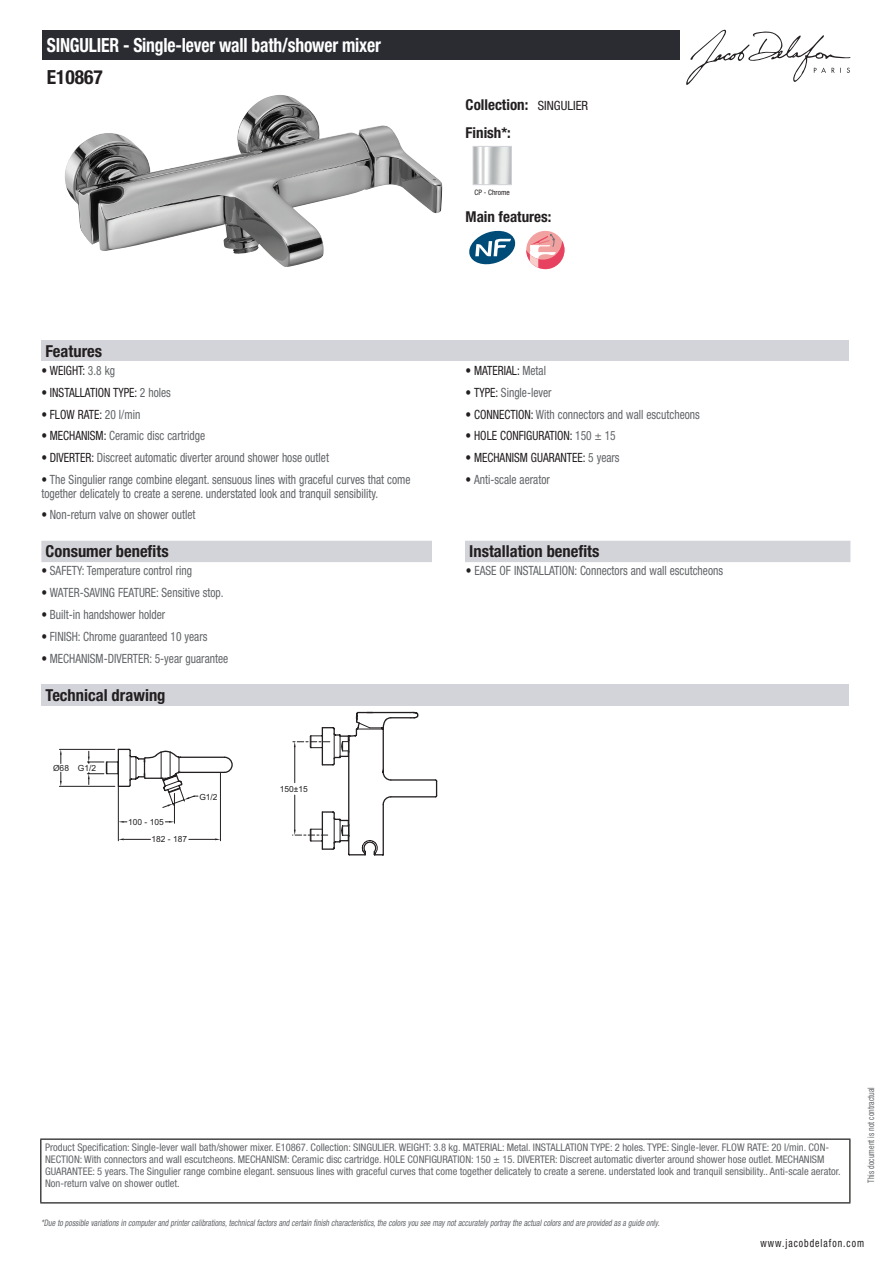
<style>
.page{position:relative;width:893px;height:1263px;background:#fff}
.page>*{position:absolute;margin:0;border:0;box-sizing:border-box;transform-origin:0 0}
.t1{font:700 condensed 19.5px "Helvetica Neue LT Std";letter-spacing:-.01em;color:#fff;scale:.9 1}
.t2{font:700 condensed 19.5px "Helvetica Neue LT Std";color:#231f20}
.t3{font:700 condensed 16.5px "Helvetica Neue LT Std";color:#231f20}
.t4{font:700 condensed 15px/27.8px "Helvetica Neue LT Std";color:#231f20}
.t5{font:condensed 12.75px/13.5px "Helvetica Neue LT Std";color:#626568;scale:.9 1}
.t6{font:condensed 12.75px "Helvetica Neue LT Std";color:#231f20;scale:.9 1}
.t7{font:condensed 11.25px "Helvetica Neue LT Std";letter-spacing:.1em;color:#231f20;scale:.87 1}
.t8{font:condensed 10.5px/12px "Helvetica Neue LT Std";color:#626568}
.t9{font:italic condensed 9px "Helvetica Neue LT Std";color:#626568;scale:.87 1}
.t10{font:condensed 9px "Helvetica Neue LT Std";color:#626568;scale:.87 1}
.t11{font:8.4px "Arial";color:#231f20}
.t12{font:condensed 7.5px "Helvetica Neue LT Std";color:#231f20}
.s1{font-weight:400;font-size:12.75px}
.s2{color:#626568}
.s3{color:#231f20}
</style>
<div class="page">
<svg style="left:686px;top:30px;width:164px;height:55px"></svg>
<img style="left:65px;top:95px;width:377px;height:172px">
<img style="left:475px;top:148px;width:35px;height:35px">
<div style="left:473px;top:146px;width:39px;height:39px;border:1px solid #d3d4da"></div>
<svg style="left:469px;top:231px;width:46px;height:33px"></svg>
<div style="left:526px;top:231px;width:38px;height:38px;background:#f2a1a1;border-radius:50%"></div>
<svg style="left:526px;top:234px;width:38px;height:35px"></svg>
<div style="left:41px;top:340px;width:808px;height:21px;background:#d3d4da"></div>
<div style="left:41px;top:541px;width:809px;height:21px;background:#d3d4da"></div>
<div style="left:432px;top:541px;width:33px;height:21px;background:#fff"></div>
<div style="left:41px;top:684px;width:808px;height:21px;background:#d3d4da"></div>
<hr style="left:59px;top:749px;width:56px;height:1px;background:#231f20">
<hr style="left:59px;top:786px;width:56px;height:1px;background:#231f20">
<svg style="left:60px;top:749px;width:2px;height:14px"></svg>
<svg style="left:60px;top:772px;width:2px;height:14px"></svg>
<hr style="left:220px;top:773px;width:1px;height:68px;background:#231f20">
<hr style="left:118px;top:787px;width:1px;height:54px;background:#231f20">
<svg style="left:189px;top:838px;width:31px;height:2px"></svg>
<svg style="left:118px;top:838px;width:32px;height:2px"></svg>
<hr style="left:174px;top:793px;width:1px;height:30px;background:#231f20">
<svg style="left:165px;top:821px;width:9px;height:2px"></svg>
<svg style="left:118px;top:821px;width:9px;height:2px"></svg>
<svg style="left:87px;top:748px;width:146px;height:60px"></svg>
<svg style="left:292px;top:712px;width:145px;height:143px"></svg>
<div style="left:43px;top:30px;width:637px;height:30px;background:#2a2c32"></div>
<hr style="left:40px;top:1138px;width:810px;height:2px;background:#040503">
<hr style="left:40px;top:1140px;width:1px;height:62px;background:#040503">
<hr style="left:849px;top:1140px;width:1px;height:62px;background:#040503">
<hr style="left:40px;top:1202px;width:810px;height:1px;background:#040503">
<h1 class="t1" style="left:47px;top:33px;width:373px">SINGULIER - Single-lever wall bath/shower mixer</h1>
<h1 class="t2" style="left:47px;top:65px;width:58px">E10867</h1>
<p class="t4" style="left:466px;top:90px;width:124px">Collection: <span class="s1">SINGULIER<br></span>Finish*:</p>
<p class="t12" style="left:474px;top:188px;width:37px">CP - Chrome</p>
<p class="t4" style="left:466px;top:203px;width:87px">Main features:</p>
<p class="t3" style="left:46px;top:341px;width:58px">Features</p>
<p class="t6" style="left:41px;top:363px;width:83px">• WEIGHT: <span class="s2">3.8 kg</span></p>
<p class="t6" style="left:466px;top:363px;width:91px">• MATERIAL: <span class="s2">Metal</span></p>
<p class="t6" style="left:41px;top:385px;width:145px">• INSTALLATION TYPE: <span class="s2">2 holes</span></p>
<p class="t5" style="left:466px;top:385px;width:97px"><span class="s3">• TYPE:</span> Single-lever</p>
<p class="t6" style="left:41px;top:407px;width:111px">• FLOW RATE: <span class="s2">20 l/min</span></p>
<p class="t5" style="left:466px;top:407px;width:262px"><span class="s3">• CONNECTION:</span> With connectors and wall escutcheons</p>
<p class="t5" style="left:41px;top:429px;width:183px"><span class="s3">• MECHANISM:</span> Ceramic disc cartridge</p>
<p class="t6" style="left:466px;top:428px;width:168px">• HOLE CONFIGURATION: <span class="s2">150 ± 15</span></p>
<p class="t5" style="left:41px;top:451px;width:321px"><span class="s3">• DIVERTER:</span> Discreet automatic diverter around shower hose outlet</p>
<p class="t6" style="left:466px;top:450px;width:173px">• MECHANISM GUARANTEE: <span class="s2">5 years</span></p>
<p class="t5" style="left:41px;top:473px;width:412px"><span class="s3">•</span> The Singulier range combine elegant. sensuous lines with graceful curves that come together delicately to create a serene. understated look and tranquil sensibility.</p>
<p class="t5" style="left:466px;top:473px;width:95px"><span class="s3">•</span> Anti-scale aerator</p>
<p class="t5" style="left:41px;top:508px;width:173px"><span class="s3">•</span> Non-return valve on shower outlet</p>
<p class="t3" style="left:46px;top:541px;width:125px">Consumer benefits</p>
<p class="t3" style="left:469px;top:541px;width:132px">Installation benefits</p>
<p class="t5" style="left:41px;top:564px;width:169px"><span class="s3">•</span> SAFETY: Temperature control ring</p>
<p class="t5" style="left:466px;top:564px;width:287px"><span class="s3">•</span> EASE OF INSTALLATION: Connectors and wall escutcheons</p>
<p class="t5" style="left:41px;top:586px;width:204px"><span class="s3">•</span> WATER-SAVING FEATURE: Sensitive stop.</p>
<p class="t5" style="left:41px;top:608px;width:139px"><span class="s3">•</span> Built-in handshower holder</p>
<p class="t5" style="left:41px;top:630px;width:186px"><span class="s3">•</span> FINISH: Chrome guaranteed 10 years</p>
<p class="t5" style="left:41px;top:651px;width:209px"><span class="s3">•</span> MECHANISM-DIVERTER: 5-year guarantee</p>
<p class="t3" style="left:46px;top:685px;width:121px">Technical drawing</p>
<p class="t11" style="left:53px;top:762px;width:45px">Ø68 G1/2</p>
<p class="t11" style="left:128px;top:816px;width:37px">100 - 105</p>
<p class="t11" style="left:152px;top:834px;width:37px">182 - 187</p>
<p class="t11" style="left:199px;top:791px;width:20px">G1/2</p>
<p class="t11" style="left:280px;top:783px;width:30px">150±15</p>
<p class="t8" style="left:45px;top:1141px;width:797px">Product Specification: Single-lever wall bath/shower mixer. E10867. Collection: SINGULIER. WEIGHT: 3.8 kg. MATERIAL: Metal. INSTALLATION TYPE: 2 holes. TYPE: Single-lever. FLOW RATE: 20 l/min. CON-NECTION: With connectors and wall escutcheons. MECHANISM: Ceramic disc cartridge. HOLE CONFIGURATION: 150 ± 15. DIVERTER: Discreet automatic diverter around shower hose outlet. MECHANISM GUARANTEE: 5 years. The Singulier range combine elegant. sensuous lines with graceful curves that come together delicately to create a serene. understated look and tranquil sensibility.. Anti-scale aerator.<br>Non-return valve on shower outlet.</p>
<p class="t9" style="left:41px;top:1217px;width:714px">*Due to possible variationsin computerand printercalibrations,technicalfactorsand certain finish characteristics,the colorsyou see maynotaccuratelyportraythe actualcolorsand are provided asa guide only.</p>
<p class="t10" style="left:866px;top:1183px;width:111px;rotate:-90deg">This document is not contractual</p>
<p class="t7" style="left:760px;top:1237px;width:121px">www.jacobdelafon.com</p>
</div>
